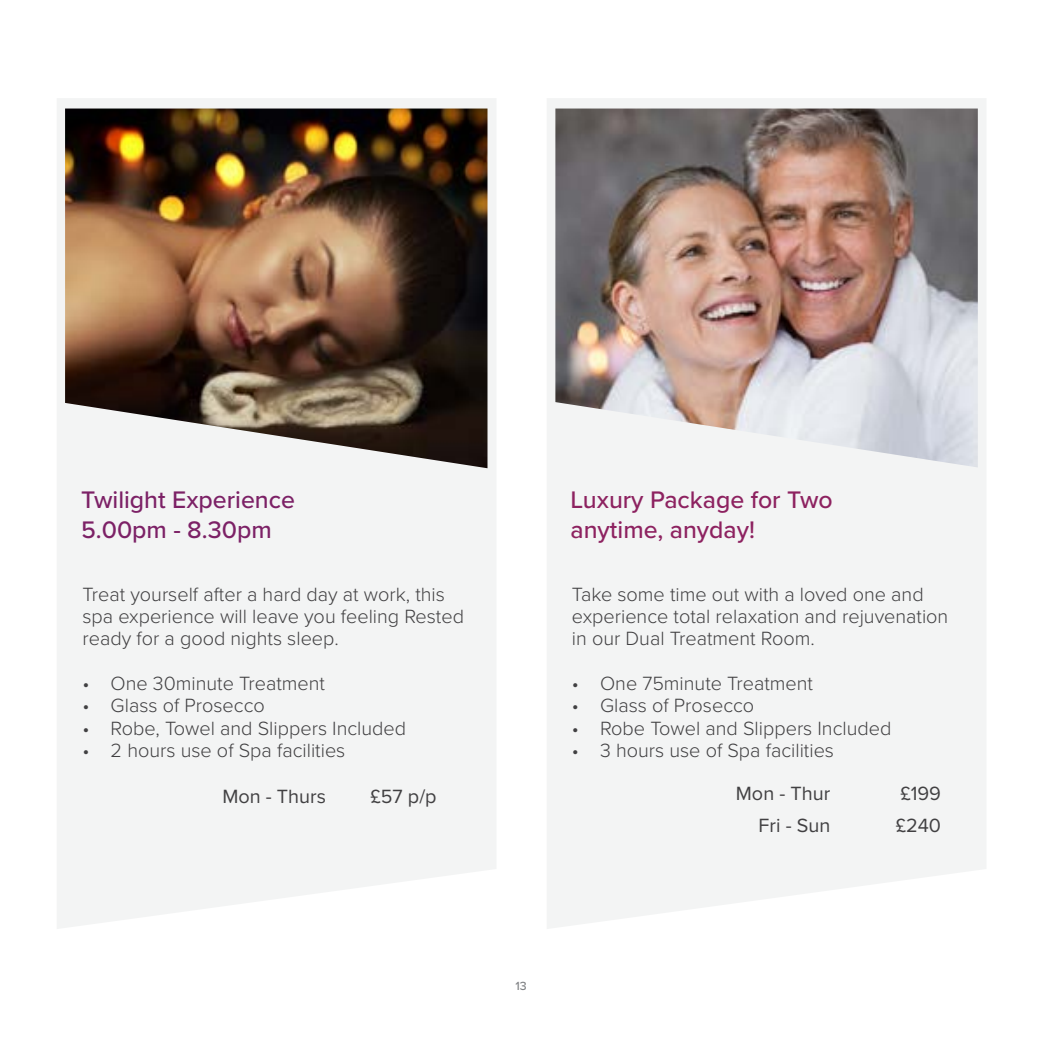
<style>
.page{position:relative;width:1042px;height:1042px;background:#fff}
.page>*{position:absolute;margin:0;border:0;box-sizing:border-box;transform-origin:0 0}
.t1{font:500 24.85px/29.8px "Proxima Nova";color:#8d2260}
.t2{font:500 24.85px/29.8px "Proxima Nova";color:#7c2166}
.t3{font:300 19.95px/22.4px "Proxima Nova";color:#414042}
.t4{font:19.95px/32.2px "Proxima Nova";color:#414042}
.t5{font:500 12.25px "Proxima Nova";color:#808285}
</style>
<div class="page">
<div style="left:547px;top:98px;width:439px;height:831px;background:#f3f4f4"></div>
<div style="left:57px;top:98px;width:439px;height:831px;background:#f3f4f4"></div>
<img style="left:555px;top:109px;width:423px;height:358px">
<img style="left:65px;top:109px;width:422px;height:359px">
<p class="t2" style="left:81px;top:484px;width:215px">Twilight Experience<br>5.00pm - 8.30pm</p>
<p class="t3" style="left:82px;top:582px;width:383px">Treat yourself after a hard day at work, this spa experience will leave you feeling Rested ready for a good nights sleep.</p>
<p class="t3" style="left:82px;top:671px;width:244px">• One 30minute Treatment</p>
<p class="t3" style="left:82px;top:693px;width:184px">• Glass of Prosecco</p>
<p class="t3" style="left:82px;top:716px;width:325px">• Robe, Towel and Slippers Included</p>
<p class="t3" style="left:82px;top:738px;width:264px">• 2 hours use of Spa facilities</p>
<p class="t1" style="left:570px;top:484px;width:264px">Luxury Package for Two anytime, anyday!</p>
<p class="t3" style="left:572px;top:582px;width:378px">Take some time out with a loved one and experience total relaxation and rejuvenation in our Dual Treatment Room.</p>
<p class="t3" style="left:572px;top:671px;width:243px">• One 75minute Treatment</p>
<p class="t3" style="left:572px;top:693px;width:184px">• Glass of Prosecco</p>
<p class="t3" style="left:572px;top:716px;width:321px">• Robe Towel and Slippers Included</p>
<p class="t3" style="left:572px;top:738px;width:264px">• 3 hours use of Spa facilities</p>
<p class="t4" style="left:222px;top:779px;width:105px">Mon - Thurs</p>
<p class="t4" style="left:370px;top:779px;width:68px">£57 p/p</p>
<p class="t4" style="left:736px;top:776px;width:96px;text-align:right">Mon - Thur<br>Fri - Sun</p>
<p class="t5" style="left:515px;top:976px;width:13px">13</p>
<p class="t4" style="left:895px;top:776px;width:47px">£199 £240</p>
</div>
